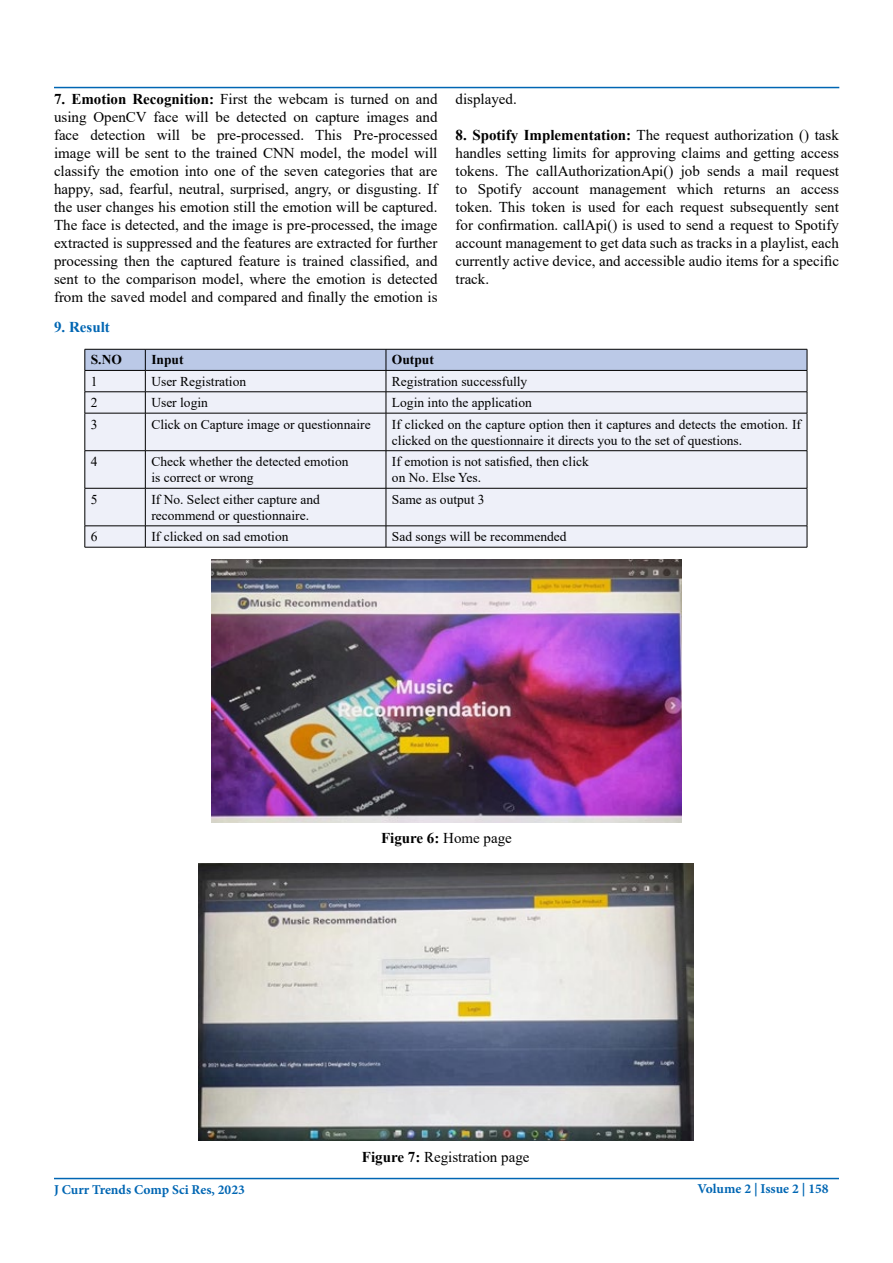
<style>
.page{position:relative;width:893px;height:1263px;background:#fff}
.page>*{position:absolute;margin:0;border:0;box-sizing:border-box;transform-origin:0 0}
.t1{font:15px/18px "Times New Roman";color:#000;text-align:justify}
.t2{font:700 15px "Times New Roman";color:#000}
.t3{font:700 15px "Times New Roman";color:#0066b3}
.t4{font:13.5px/16.2px "Times New Roman";color:#000}
.t5{font:700 13.5px "Minion Pro";color:#0066b3}
.t6{font:700 13.5px "Times New Roman";color:#000}
.s1{font-weight:700}
.s2{font-weight:400}
</style>
<div class="page">
<hr style="left:54px;top:1178px;width:785px;height:1px;background:#0066b3">
<hr style="left:54px;top:87px;width:785px;height:1px;background:#0066b3">
<div style="left:86px;top:414px;width:721px;height:133px;background:#eef0f9"></div>
<svg style="left:85px;top:349px;width:723px;height:64px;background:#d1d7e6"></svg>
<hr style="left:85px;top:413px;width:60px;height:1px;background:#000">
<hr style="left:85px;top:413px;width:1px;height:37px;background:#000">
<hr style="left:145px;top:413px;width:241px;height:1px;background:#000">
<hr style="left:145px;top:413px;width:1px;height:37px;background:#000">
<hr style="left:386px;top:413px;width:421px;height:1px;background:#000">
<hr style="left:386px;top:413px;width:1px;height:37px;background:#000">
<hr style="left:807px;top:413px;width:1px;height:37px;background:#000">
<hr style="left:85px;top:450px;width:60px;height:1px;background:#000">
<hr style="left:85px;top:451px;width:1px;height:37px;background:#000">
<hr style="left:145px;top:450px;width:241px;height:1px;background:#000">
<hr style="left:145px;top:451px;width:1px;height:37px;background:#000">
<hr style="left:386px;top:450px;width:421px;height:1px;background:#000">
<hr style="left:386px;top:451px;width:1px;height:37px;background:#000">
<hr style="left:807px;top:451px;width:1px;height:37px;background:#000">
<hr style="left:85px;top:488px;width:60px;height:1px;background:#000">
<hr style="left:85px;top:488px;width:1px;height:38px;background:#000">
<hr style="left:145px;top:488px;width:241px;height:1px;background:#000">
<hr style="left:145px;top:488px;width:1px;height:38px;background:#000">
<hr style="left:386px;top:488px;width:421px;height:1px;background:#000">
<hr style="left:386px;top:488px;width:1px;height:38px;background:#000">
<hr style="left:807px;top:488px;width:1px;height:38px;background:#000">
<hr style="left:85px;top:526px;width:60px;height:1px;background:#000">
<svg style="left:85px;top:526px;width:1px;height:21px"></svg>
<hr style="left:145px;top:526px;width:241px;height:1px;background:#000">
<svg style="left:145px;top:526px;width:1px;height:21px"></svg>
<hr style="left:386px;top:526px;width:421px;height:1px;background:#000">
<svg style="left:386px;top:526px;width:1px;height:21px"></svg>
<svg style="left:807px;top:526px;width:1px;height:21px"></svg>
<hr style="left:85px;top:547px;width:60px;height:1px;background:#000">
<hr style="left:145px;top:547px;width:241px;height:1px;background:#000">
<hr style="left:386px;top:547px;width:421px;height:1px;background:#000">
<img style="left:212px;top:559px;width:470px;height:263px">
<img style="left:199px;top:863px;width:494px;height:277px">
<p class="t1" style="left:54px;top:89px;width:385px"><span class="s1">7. Emotion Recognition:</span> First the webcam is turned on and using OpenCV face will be detected on capture images and face detection will be pre-processed. This Pre-processed image will be sent to the trained CNN model, the model will classify the emotion into one of the seven categories that are happy, sad, fearful, neutral, surprised, angry, or disgusting. If the user changes his emotion still the emotion will be captured.<br>The face is detected, and the image is pre-processed, the image extracted is suppressed and the features are extracted for further processing then the captured feature is trained classified, and sent to the comparison model, where the emotion is detected from the saved model and compared and finally the emotion is</p>
<p class="t1" style="left:455px;top:89px;width:63px">displayed.</p>
<p class="t1" style="left:455px;top:125px;width:385px"><span class="s1">8. Spotify Implementation:</span> The request authorization () task handles setting limits for approving claims and getting access tokens. The callAuthorizationApi() job sends a mail request to Spotify account management which returns an access token. This token is used for each request subsequently sent for confirmation. callApi() is used to send a request to Spotify account management to get data such as tracks in a playlist, each currently active device, and accessible audio items for a specific track.</p>
<p class="t3" style="left:54px;top:316px;width:57px">9. Result</p>
<p class="t6" style="left:91px;top:350px;width:33px">S.NO</p>
<p class="t6" style="left:151px;top:350px;width:34px">Input</p>
<p class="t6" style="left:392px;top:350px;width:44px">Output</p>
<p class="t4" style="left:91px;top:373px;width:8px">1</p>
<p class="t4" style="left:151px;top:373px;width:96px">User Registration</p>
<p class="t4" style="left:392px;top:373px;width:137px">Registration successfully</p>
<p class="t4" style="left:91px;top:394px;width:8px">2</p>
<p class="t4" style="left:151px;top:394px;width:58px">User login</p>
<p class="t4" style="left:392px;top:394px;width:141px">Login into the application</p>
<p class="t4" style="left:91px;top:415px;width:8px">3</p>
<p class="t4" style="left:151px;top:415px;width:221px">Click on Capture image or questionnaire</p>
<p class="t4" style="left:392px;top:415px;width:411px">If clicked on the capture option then it captures and detects the emotion. If clicked on the questionnaire it directs you to the set of questions.</p>
<p class="t4" style="left:91px;top:453px;width:8px">4</p>
<p class="t4" style="left:151px;top:453px;width:199px">Check whether the detected emotion is correct or wrong</p>
<p class="t4" style="left:392px;top:453px;width:198px">If emotion is not satisfied, then click on No. Else Yes.</p>
<p class="t4" style="left:91px;top:491px;width:8px">5</p>
<p class="t4" style="left:151px;top:491px;width:170px">If No. Select either capture and recommend or questionnaire.</p>
<p class="t4" style="left:392px;top:491px;width:94px">Same as output 3</p>
<p class="t4" style="left:91px;top:528px;width:8px">6</p>
<p class="t4" style="left:151px;top:528px;width:139px">If clicked on sad emotion</p>
<p class="t4" style="left:392px;top:528px;width:176px">Sad songs will be recommended</p>
<p class="t2" style="left:381px;top:827px;width:132px">Figure 6: <span class="s2">Home page</span></p>
<p class="t1" style="left:362px;top:1148px;width:169px"><span class="s1">Figure 7:</span> Registration page</p>
<p class="t5" style="left:54px;top:1180px;width:192px">J Curr Trends Comp Sci Res, 2023</p>
<p class="t5" style="left:697px;top:1179px;width:133px">Volume 2 | Issue 2 | 158</p>
</div>
